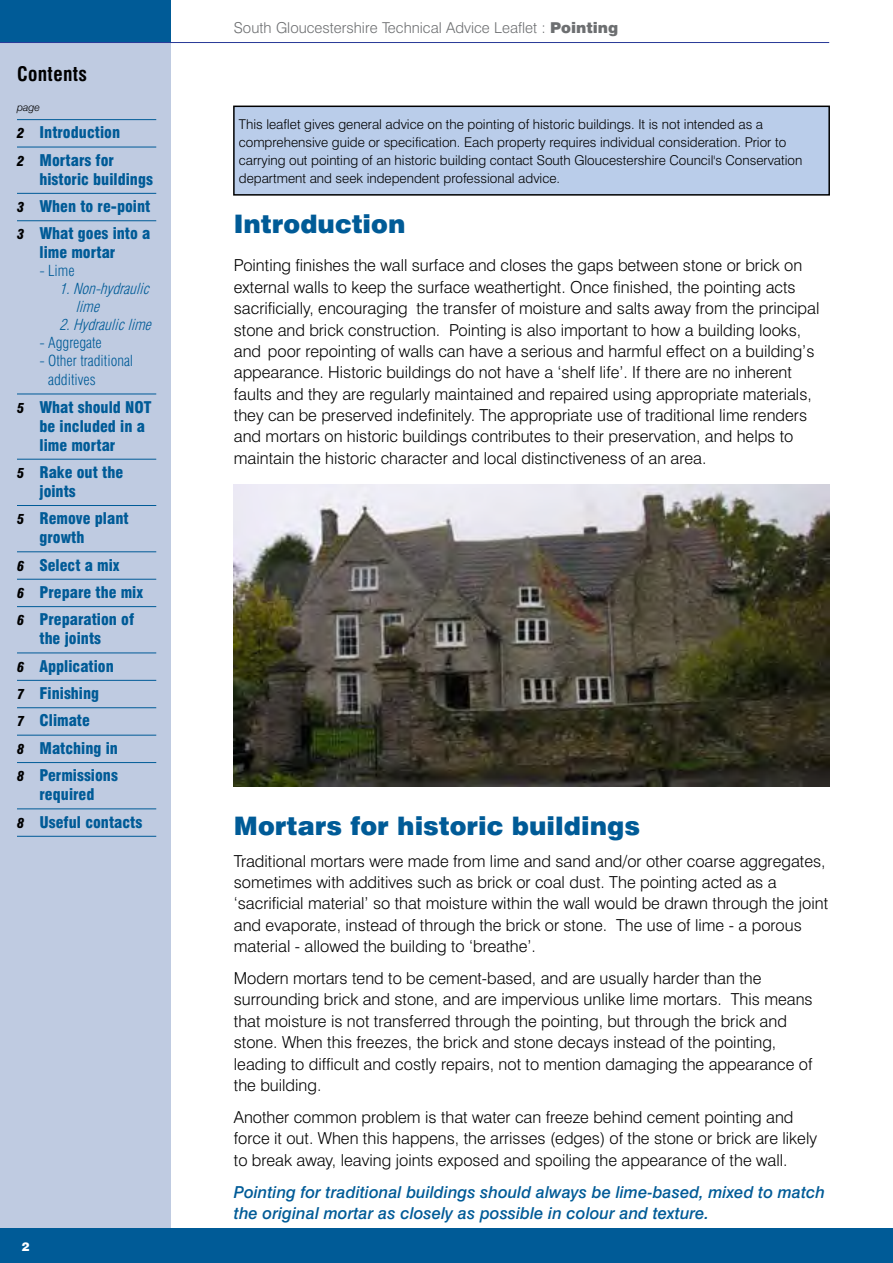
<style>
.page{position:relative;width:893px;height:1263px;background:#fff}
.page>*{position:absolute;margin:0;border:0;box-sizing:border-box;transform-origin:0 0}
.t1{font:900 25.5px "Swiss 721 BT";color:#005b97}
.t2{font:700 condensed 19.5px "Swiss 721 BT";letter-spacing:.02em;color:#000}
.t3{font:300 16.5px/21.3px "Swiss 721 BT";color:#000}
.t4{font:italic 500 16.5px/21.3px "Swiss 721 BT";color:#005b97}
.t5{font:900 condensed 15.75px/18.9px "Swiss 721 BT";color:#005b97}
.t6{font:300 15px "Swiss 721 BT";color:#6d6f71}
.t7{font:300 condensed 15px/18.9px "Swiss 721 BT";color:#005b97}
.t8{font:italic 300 condensed 15px/18px "Swiss 721 BT";color:#005b97}
.t9{font:300 13.5px/18px "Swiss 721 BT";color:#000}
.t10{font:900 12px "Swiss 721 BT";color:#fff}
.t11{font:italic 300 10.5px "Swiss 721 BT";color:#000}
.s1{font-style:italic;font-size:13.5px;color:#000}
.s2{font-weight:900}
</style>
<div class="page">
<div style="left:0;top:0;width:170px;height:43px;background:#005b97"></div>
<div style="left:0;top:43px;width:170px;height:1220px;background:#bfcbe1"></div>
<hr style="left:0;top:42px;width:829px;height:1px;background:#283a97">
<div style="left:34px;top:1229px;width:859px;height:34px;background:#005b97"></div>
<hr style="left:34px;top:1229px;width:1px;height:34px;background:#fff">
<div style="left:0;top:1229px;width:34px;height:34px;background:#005b97"></div>
<img style="left:234px;top:485px;width:595px;height:302px">
<hr style="left:17px;top:119px;width:139px;height:1px;background:#005b97">
<hr style="left:17px;top:147px;width:139px;height:1px;background:#005b97">
<hr style="left:17px;top:193px;width:139px;height:1px;background:#005b97">
<hr style="left:17px;top:220px;width:139px;height:1px;background:#005b97">
<hr style="left:17px;top:394px;width:139px;height:1px;background:#005b97">
<hr style="left:17px;top:459px;width:139px;height:1px;background:#005b97">
<hr style="left:17px;top:505px;width:139px;height:1px;background:#005b97">
<hr style="left:17px;top:551px;width:139px;height:1px;background:#005b97">
<hr style="left:17px;top:579px;width:139px;height:1px;background:#005b97">
<hr style="left:17px;top:606px;width:139px;height:1px;background:#005b97">
<hr style="left:17px;top:653px;width:139px;height:1px;background:#005b97">
<hr style="left:17px;top:680px;width:139px;height:1px;background:#005b97">
<hr style="left:17px;top:707px;width:139px;height:1px;background:#005b97">
<hr style="left:17px;top:735px;width:139px;height:1px;background:#005b97">
<hr style="left:17px;top:762px;width:139px;height:1px;background:#005b97">
<hr style="left:17px;top:809px;width:139px;height:1px;background:#005b97">
<hr style="left:17px;top:836px;width:139px;height:1px;background:#005b97">
<div style="left:234px;top:106px;width:595px;height:89px;background:#bacdea"></div>
<div style="left:233px;top:106px;width:597px;height:90px;border:2px solid #000"></div>
<h2 class="t2" style="left:17px;top:62px;width:72px">Contents</h2>
<p class="t11" style="left:17px;top:101px;width:25px">page</p>
<h4 class="t5" style="left:17px;top:123px;width:105px"><span class="s1">2</span> Introduction</h4>
<p class="t5" style="left:40px;top:151px;width:115px;text-indent:-22px"><span class="s1">2</span> Mortars for historic buildings</p>
<h4 class="t5" style="left:17px;top:197px;width:135px"><span class="s1">3</span> When to re-point</h4>
<p class="t5" style="left:40px;top:224px;width:112px;text-indent:-22px"><span class="s1">3</span> What goes into a lime mortar</p>
<p class="t7" style="left:40px;top:261px;width:37px">- Lime</p>
<p class="t8" style="left:76px;top:280px;width:80px;text-indent:-17px">1.Non-hydraulic lime</p>
<p class="t8" style="left:59px;top:316px;width:98px">2.Hydrauliclime</p>
<p class="t7" style="left:40px;top:333px;width:64px">- Aggregate</p>
<p class="t7" style="left:48px;top:351px;width:87px;text-indent:-9px">- Other traditional additives</p>
<p class="t5" style="left:40px;top:397px;width:114px;text-indent:-22px"><span class="s1">5</span> What should NOT be included in a lime mortar</p>
<p class="t5" style="left:40px;top:463px;width:85px;text-indent:-22px"><span class="s1">5</span> Rake out the joints</p>
<p class="t5" style="left:40px;top:509px;width:91px;text-indent:-22px"><span class="s1">5</span> Remove plant growth</p>
<h4 class="t5" style="left:17px;top:555px;width:104px"><span class="s1">6</span> Select a mix</h4>
<h4 class="t5" style="left:17px;top:583px;width:128px"><span class="s1">6</span> Prepare the mix</h4>
<p class="t5" style="left:40px;top:610px;width:96px;text-indent:-22px"><span class="s1">6</span> Preparation of the joints</p>
<p class="t5" style="left:17px;top:656px;width:98px"><span class="s1">6</span> Application</p>
<p class="t5" style="left:17px;top:684px;width:84px"><span class="s1">7</span> Finishing</p>
<h4 class="t5" style="left:17px;top:711px;width:74px"><span class="s1">7</span> Climate</h4>
<h4 class="t5" style="left:17px;top:739px;width:103px"><span class="s1">8</span> Matching in</h4>
<p class="t5" style="left:17px;top:766px;width:102px;text-align:center"><span class="s1">8</span> Permissions required</p>
<h4 class="t5" style="left:17px;top:812px;width:127px"><span class="s1">8</span> Useful contacts</h4>
<p class="t10" style="left:22px;top:1239px;width:9px">2</p>
<p class="t6" style="left:234px;top:19px;width:386px">South Gloucestershire Technical Advice Leaflet : <span class="s2">Pointing</span></p>
<p class="t9" style="left:239px;top:115px;width:565px">This leaflet gives general advice on the pointing of historic buildings. It is not intended as a comprehensive guide or specification. Each property requires individual consideration. Prior to carrying out pointing of an historic building contact South Gloucestershire Council's Conservation department and seek independent professional advice.</p>
<h1 class="t1" style="left:234px;top:208px;width:173px">Introduction</h1>
<p class="t3" style="left:234px;top:255px;width:587px">Pointing finishes the wall surface and closes the gaps between stone or brick on external walls to keep the surface weathertight. Once finished, the pointing acts sacrificially, encouraging the transfer of moisture and salts away from the principal stone and brick construction. Pointing is also important to how a building looks, and poor repointing of walls can have a serious and harmful effect on a building’s appearance. Historic buildings do not have a ‘shelf life’. If there are no inherent faults and they are regularly maintained and repaired using appropriate materials, they can be preserved indefinitely. The appropriate use of traditional lime renders and mortars on historic buildings contributes to their preservation, and helps to maintain the historic character and local distinctiveness of an area.</p>
<h1 class="t1" style="left:234px;top:810px;width:408px">Mortars for historic buildings</h1>
<p class="t3" style="left:234px;top:850px;width:596px">Traditional mortars were made from lime and sand and/or other coarse aggregates, sometimes with additives such as brick or coal dust. The pointing acted as a ‘sacrificial material’ so that moisture within the wall would be drawn through the joint and evaporate, instead of through the brick or stone. The use of lime - a porous material - allowed the building to ‘breathe’.</p>
<p class="t3" style="left:234px;top:967px;width:580px">Modern mortars tend to be cement-based, and are usually harder than the surrounding brick and stone, and are impervious unlike lime mortars. This means that moisture is not transferred through the pointing, but through the brick and stone. When this freezes, the brick and stone decays instead of the pointing, leading to difficult and costly repairs, not to mention damaging the appearance of the building.</p>
<p class="t3" style="left:234px;top:1106px;width:585px">Another common problem is that water can freeze behind cement pointing and force it out. When this happens, the arrisses (edges) of the stone or brick are likely to break away, leaving joints exposed and spoiling the appearance of the wall.</p>
<h4 class="t4" style="left:234px;top:1181px;width:593px">Pointing for traditional buildings should always be lime-based, mixed to match the original mortar as closely as possible in colour and texture.</h4>
</div>
